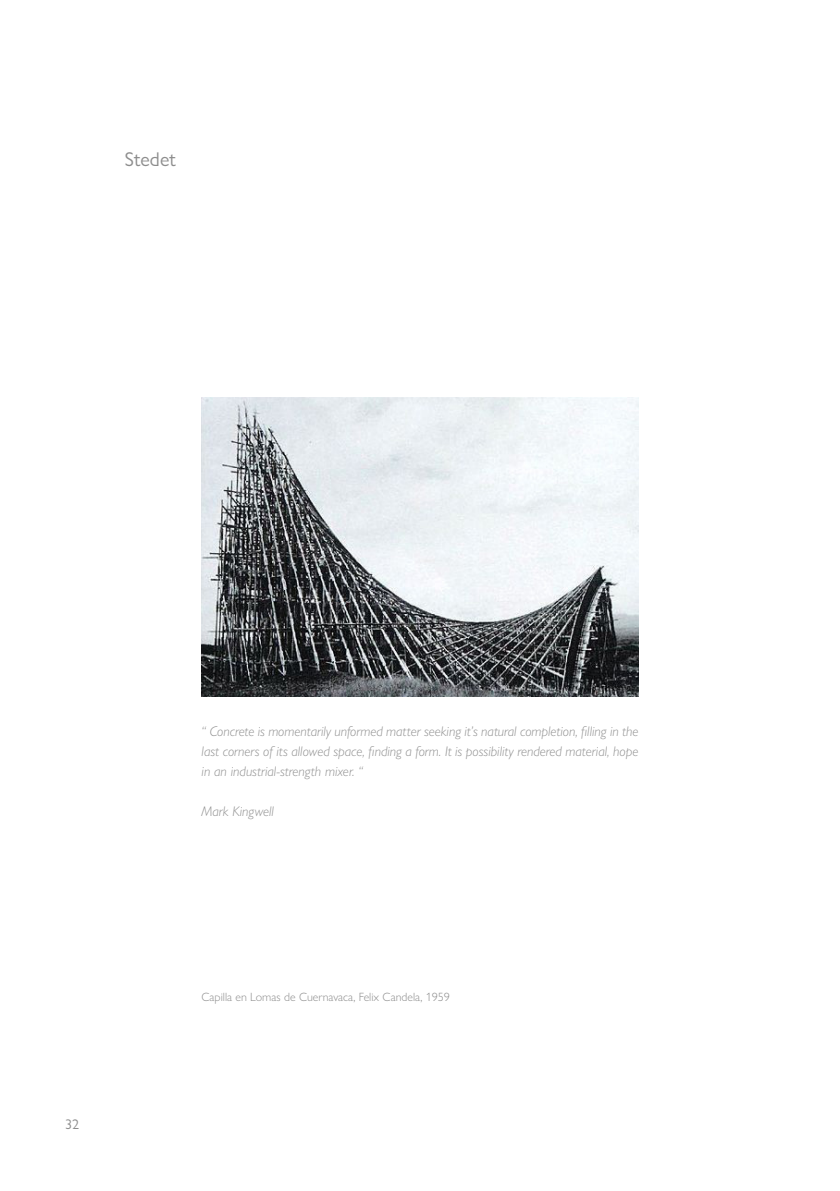
<style>
.page{position:relative;width:840px;height:1191px;background:#fff}
.page>*{position:absolute;margin:0;border:0;box-sizing:border-box;transform-origin:0 0}
.t1{font:20px "Gill Sans Nova";color:#8d8d8d}
.t2{font:italic 300 14px/20px "Gill Sans Nova";color:#8d8d8d;text-align:justify}
.t3{font:14px "Gill Sans Nova";color:#8d8d8d}
.t4{font:300 12px "Gill Sans Nova";color:#8d8d8d}
</style>
<div class="page">
<img style="left:201px;top:398px;width:437px;height:298px">
<p class="t1" style="left:125px;top:147px;width:52px">Stedet</p>
<p class="t3" style="left:65px;top:1115px;width:15px">32</p>
<p class="t2" style="left:201px;top:720px;width:438px">“ Concrete is momentarily unformed matter seeking it’s natural completion, filling in the last corners of its allowed space, finding a form. It is possibility rendered material, hope in an industrial-strength mixer. “</p>
<p class="t2" style="left:201px;top:800px;width:74px">Mark Kingwell</p>
<p class="t4" style="left:201px;top:989px;width:250px">Capilla en Lomas de Cuernavaca, Felix Candela, 1959</p>
</div>
